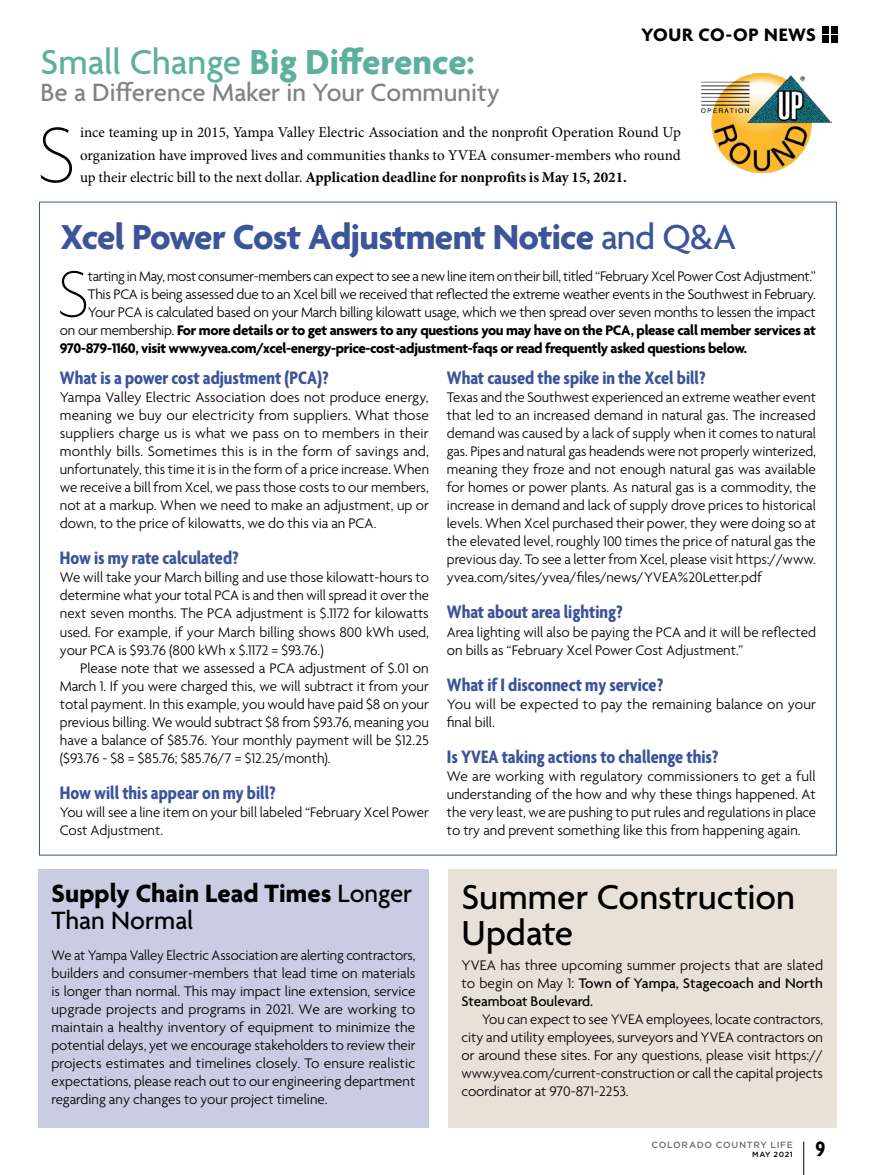
<style>
.page{position:relative;width:878px;height:1175px;background:#fff}
.page>*{position:absolute;margin:0;border:0;box-sizing:border-box;transform-origin:0 0}
.t1{font:100 85.5px "Agenda";color:#000}
.t2{font:100 71.4px "Agenda";color:#000}
.t3{font:700 37.5px "Agenda";letter-spacing:-.025em;color:#3b549a}
.t4{font:700 37.5px "Agenda";letter-spacing:.005em;color:#5db09c}
.t5{font:500 37.5px/36px "Agenda";color:#000}
.t6{font:700 27px/27px "Agenda";letter-spacing:.005em;color:#000}
.t7{font:500 27px "Agenda";color:#808285}
.t8{font:700 condensed 22.5px "Agenda";color:#000}
.t9{font:700 condensed 19.5px "Agenda";color:#3b549a}
.t10{font:700 19.5px "Agenda";letter-spacing:.03em;color:#000}
.t11{font:300 15px/18px "Agenda";letter-spacing:-.005em;color:#000;text-align:justify}
.t12{font:15px/22.5px "Minion Pro";color:#000;text-align:justify}
.t13{font:700 15px "Agenda";letter-spacing:-.02em;color:#000}
.t14{font:500 9px "Gotham HTF";letter-spacing:.075em;color:#6d6e71}
.t15{font:500 7.5px "Gotham HTF";letter-spacing:.075em;color:#000}
.s1{font-weight:500}
.s2{font-weight:700}
.s3{font-weight:300}
</style>
<div class="page">
<img style="left:701px;top:73px;width:130px;height:100px">
<div style="left:38px;top:869px;width:391px;height:258px;background:#c9cce3"></div>
<div style="left:448px;top:869px;width:388px;height:258px;background:#e9e0d8"></div>
<hr style="left:803px;top:1141px;width:1px;height:33px;background:#000">
<div style="left:830px;top:36px;width:7px;height:7px;background:#000"></div>
<div style="left:830px;top:26px;width:7px;height:7px;background:#000"></div>
<div style="left:821px;top:36px;width:7px;height:7px;background:#000"></div>
<div style="left:821px;top:26px;width:7px;height:7px;background:#000"></div>
<h3 class="t10" style="left:641px;top:24px;width:176px">YOUR CO-OP NEWS</h3>
<h3 class="t4" style="left:40px;top:42px;width:436px"><span class="s1">Small Change</span> Big Difference:</h3>
<h3 class="t7" style="left:40px;top:78px;width:461px">Be a Difference Maker in Your Community</h3>
<h1 class="t1" style="left:36px;top:109px;width:41px">S</h1>
<p class="t12" style="left:80px;top:121px;width:602px">ince teaming up in 2015, Yampa Valley Electric Association and the nonprofit Operation Round Up organization have improved lives and communities thanks to YVEA consumer-members who round up their electric bill to the next dollar. <span class="s2">Application deadline for nonprofits is May 15, 2021.</span></p>
<h3 class="t3" style="left:60px;top:217px;width:678px">Xcel Power Cost Adjustment Notice <span class="s1">and Q&amp;A</span></h3>
<h2 class="t2" style="left:57px;top:255px;width:34px">S</h2>
<p class="t11" style="left:88px;top:268px;width:729px">tarting in May, most consumer-members can expect to see a new line item on their bill, titled “February Xcel Power Cost Adjustment.”</p>
<p class="t11" style="left:88px;top:286px;width:729px">This PCA is being assessed due to an Xcel bill we received that reflected the extreme weather events in the Southwest in February.</p>
<p class="t11" style="left:88px;top:304px;width:729px">Your PCA is calculated based on your March billing kilowatt usage, which we then spread over seven months to lessen the impact</p>
<p class="t13" style="left:60px;top:322px;width:757px"><span class="s3">on our membership.</span> For more details or to get answers to any questions you may have on the PCA, please call member services at</p>
<p class="t13" style="left:60px;top:340px;width:688px">970-879-1160, visit www.yvea.com/xcel-energy-price-cost-adjustment-faqs or read frequently asked questions below.</p>
<h3 class="t9" style="left:60px;top:368px;width:270px">What is a power cost adjustment (PCA)?</h3>
<p class="t11" style="left:60px;top:389px;width:370px">Yampa Valley Electric Association does not produce energy, meaning we buy our electricity from suppliers. What those suppliers charge us is what we pass on to members in their monthly bills. Sometimes this is in the form of savings and, unfortunately, this time it is in the form of a price increase. When we receive a bill from Xcel, we pass those costs to our members, not at a markup. When we need to make an adjustment, up or down, to the price of kilowatts, we do this via an PCA.</p>
<h3 class="t9" style="left:60px;top:548px;width:180px">How is my rate calculated?</h3>
<p class="t11" style="left:60px;top:569px;width:370px">We will take your March billing and use those kilowatt-hours to determine what your total PCA is and then will spread it over the next seven months. The PCA adjustment is $.1172 for kilowatts used. For example, if your March billing shows 800 kWh used, your PCA is $93.76 (800 kWh x $.1172 = $93.76.)</p>
<p class="t11" style="left:60px;top:659px;width:370px;text-indent:20px">Please note that we assessed a PCA adjustment of $.01 on March 1. If you were charged this, we will subtract it from your total payment. In this example, you would have paid $8 on your previous billing. We would subtract $8 from $93.76, meaning you have a balance of $85.76. Your monthly payment will be $12.25 ($93.76 - $8 = $85.76; $85.76/7 = $12.25/month).</p>
<h3 class="t9" style="left:60px;top:782px;width:217px">How will this appear on my bill?</h3>
<p class="t11" style="left:60px;top:803px;width:370px">You will see a line item on your bill labeled “February Xcel Power<br>Cost Adjustment.</p>
<h3 class="t9" style="left:447px;top:368px;width:260px">What caused the spike in the Xcel bill?</h3>
<p class="t11" style="left:447px;top:389px;width:370px">Texas and the Southwest experienced an extreme weather event that led to an increased demand in natural gas. The increased demand was caused by a lack of supply when it comes to natural gas. Pipes and natural gas headends were not properly winterized, meaning they froze and not enough natural gas was available for homes or power plants. As natural gas is a commodity, the increase in demand and lack of supply drove prices to historical levels. When Xcel purchased their power, they were doing so at the elevated level, roughly 100 times the price of natural gas the previous day. To see a letter from Xcel, please visit https://www. yvea.com/sites/yvea/files/news/YVEA%20Letter.pdf</p>
<h3 class="t9" style="left:447px;top:602px;width:177px">What about area lighting?</h3>
<p class="t11" style="left:447px;top:623px;width:370px">Area lighting will also be paying the PCA and it will be reflected on bills as “February Xcel Power Cost Adjustment.”</p>
<h3 class="t9" style="left:447px;top:674px;width:218px">What if I disconnect my service?</h3>
<p class="t11" style="left:447px;top:695px;width:370px">You will be expected to pay the remaining balance on your final bill.</p>
<h3 class="t9" style="left:447px;top:746px;width:273px">Is YVEA taking actions to challenge this?</h3>
<p class="t11" style="left:447px;top:767px;width:370px">We are working with regulatory commissioners to get a full understanding of the how and why these things happened. At the very least, we are pushing to put rules and regulations in place to try and prevent something like this from happening again.</p>
<h3 class="t6" style="left:51px;top:881px;width:362px">Supply Chain Lead Times <span class="s1">Longer<br>Than Normal</span></h3>
<p class="t11" style="left:51px;top:947px;width:365px">We at Yampa Valley Electric Association are alerting contractors, builders and consumer-members that lead time on materials is longer than normal. This may impact line extension, service upgrade projects and programs in 2021. We are working to maintain a healthy inventory of equipment to minimize the potential delays, yet we encourage stakeholders to review their projects estimates and timelines closely. To ensure realistic expectations, please reach out to our engineering department regarding any changes to your project timeline.</p>
<h3 class="t5" style="left:461px;top:881px;width:335px">Summer Construction<br>Update</h3>
<p class="t11" style="left:461px;top:957px;width:363px">YVEA has three upcoming summer projects that are slated to begin on May 1: <span class="s1">Town of Yampa, Stagecoach and North Steamboat Boulevard.</span></p>
<p class="t11" style="left:461px;top:1011px;width:363px;text-indent:20px">You can expect to see YVEA employees, locate contractors, city and utility employees, surveyors and YVEA contractors on or around these sites. For any questions, please visit https:// www.yvea.com/current-construction or call the capital projects coordinator at 970-871-2253.</p>
<p class="t14" style="left:651px;top:1140px;width:143px">COLORADO COUNTRY LIFE</p>
<p class="t15" style="left:752px;top:1150px;width:42px">MAY 2021</p>
<h3 class="t8" style="left:815px;top:1136px;width:11px">9</h3>
</div>
